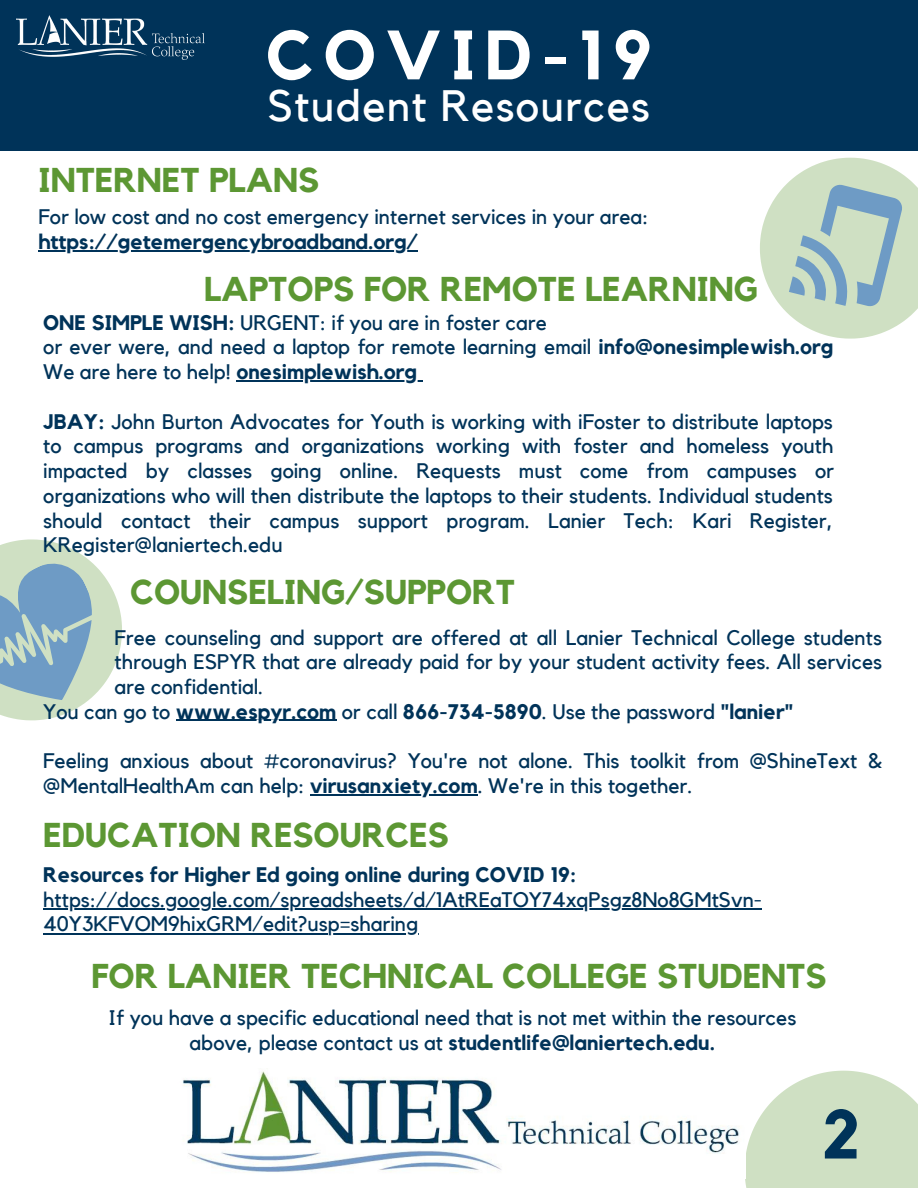
<style>
.page{position:relative;width:918px;height:1188px;background:#fff}
.page>*{position:absolute;margin:0;border:0;box-sizing:border-box;transform-origin:0 0}
.t1{font:700 68.85px "Kollektif";letter-spacing:.14em;color:#fff}
.t2{font:700 68.85px "Kollektif";color:#003359}
.t3{font:43.8px "Kollektif";letter-spacing:.03em;color:#fff}
.t4{font:700 34.35px "Kollektif";color:#5c9733}
.t5{font:21px/24.8px "Kollektif";color:#003359}
.t6{font:700 21px "Kollektif";color:#003359}
.s1{font-weight:700}
.s2{font-weight:400}
</style>
<div class="page">
<div style="left:0;top:0;width:918px;height:150px;background:#003359"></div>
<hr style="left:39px;top:250px;width:379px;height:1px;background:#003359">
<svg style="left:745px;top:1070px;width:173px;height:118px"></svg>
<svg style="left:760px;top:158px;width:158px;height:181px"></svg>
<img style="left:17px;top:16px;width:188px;height:44px">
<svg style="left:0;top:539px;width:122px;height:182px"></svg>
<hr style="left:237px;top:380px;width:186px;height:1px;background:#003359">
<hr style="left:176px;top:720px;width:160px;height:1px;background:#003359">
<hr style="left:310px;top:794px;width:168px;height:1px;background:#003359">
<hr style="left:43px;top:908px;width:719px;height:2px;background:#003359">
<hr style="left:43px;top:933px;width:285px;height:1px;background:#003359">
<svg style="left:333px;top:933px;width:18px;height:1px"></svg>
<hr style="left:351px;top:933px;width:68px;height:1px;background:#003359">
<img style="left:182px;top:1071px;width:558px;height:102px">
<p class="t1" style="left:266px;top:24px;width:388px">COVID-19</p>
<p class="t3" style="left:268px;top:85px;width:384px">Student Resources</p>
<p class="t4" style="left:39px;top:164px;width:282px">INTERNET PLANS</p>
<p class="t5" style="left:39px;top:205px;width:611px">For low cost and no cost emergency internet services in your area:</p>
<p class="t6" style="left:39px;top:232px;width:381px">https://getemergencybroadband.org/</p>
<p class="t4" style="left:204px;top:273px;width:555px">LAPTOPS FOR REMOTE LEARNING</p>
<p class="t5" style="left:43px;top:311px;width:505px"><span class="s1">ONE SIMPLE WISH:</span> URGENT: if you are in foster care</p>
<p class="t5" style="left:43px;top:336px;width:791px">or ever were, and need a laptop for remote learning email <span class="s1">info@onesimplewish.org<br></span>We are here to help! <span class="s1">onesimplewish.org</span></p>
<p class="t5" style="left:43px;top:410px;width:792px;text-align:justify"><span class="s1">JBAY:</span> John Burton Advocates for Youth is working with iFoster to distribute laptops to campus programs and organizations working with foster and homeless youth impacted by classes going online. Requests must come from campuses or organizations who will then distribute the laptops to their students. Individual students should contact their campus support program. Lanier Tech: Kari Register, KRegister@laniertech.edu</p>
<p class="t4" style="left:130px;top:576px;width:386px">COUNSELING/SUPPORT</p>
<p class="t5" style="left:115px;top:626px;width:769px;text-align:justify">Free counseling and support are offered at all Lanier Technical College students through ESPYR that are already paid for by your student activity fees. All services are confidential.</p>
<p class="t6" style="left:43px;top:702px;width:751px"><span class="s2">You can go to</span> www.espyr.com <span class="s2">or call</span> 866-734-5890<span class="s2">. Use the password</span> "lanier"</p>
<p class="t5" style="left:43px;top:749px;width:840px">Feeling anxious about #coronavirus? You're not alone. This toolkit from @ShineText &amp; @MentalHealthAm can help: <span class="s1">virusanxiety.com</span>. We're in this together.</p>
<p class="t4" style="left:43px;top:820px;width:407px">EDUCATION RESOURCES</p>
<p class="t5" style="left:43px;top:863px;width:720px"><span class="s1">Resources for Higher Ed going online during COVID 19: </span>https://docs.google.com/spreadsheets/d/1AtREaTOY74xqPsgz8No8GMtSvn-<br>40Y3KFVOM9hixGRM/edit?usp=sharing</p>
<p class="t4" style="left:91px;top:961px;width:737px">FOR LANIER TECHNICAL COLLEGE STUDENTS</p>
<p class="t5" style="left:108px;top:1006px;width:690px">If you have a specific educational need that is not met within the resources</p>
<p class="t6" style="left:190px;top:1033px;width:527px"><span class="s2">above, please contact us at</span> studentlife@laniertech.edu.</p>
<p class="t2" style="left:821px;top:1103px;width:40px">2</p>
</div>
